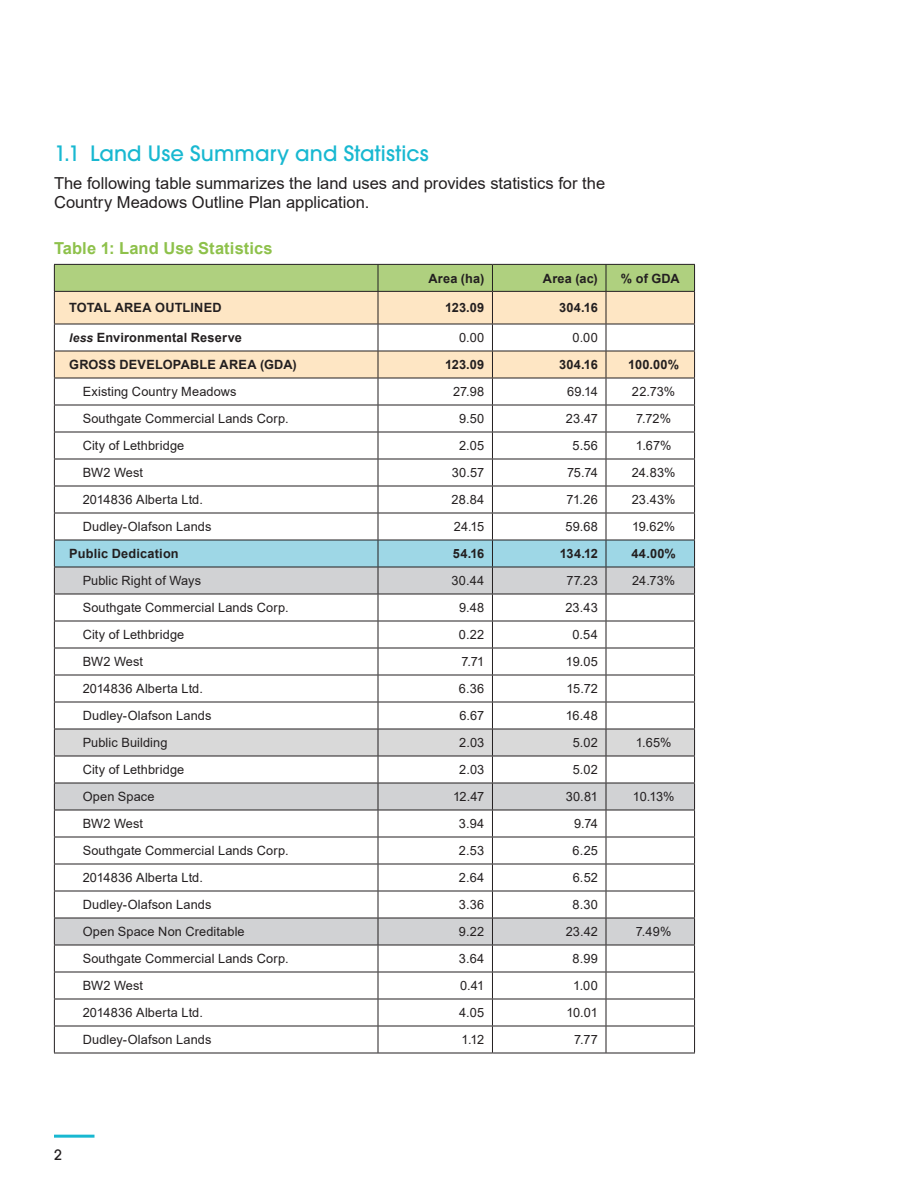
<style>
.page{position:relative;width:918px;height:1188px;background:#fff}
.page>*{position:absolute;margin:0;border:0;box-sizing:border-box;transform-origin:0 0}
.t1{font:500 21px "ITC Avant Garde Pro";letter-spacing:.005em;color:#18b8d1}
.Paragraph_Style_1{font:16.5px/19.5px "Arial";color:#231f20}
.Paragraph_Style_1-2{font:700 16.5px "Arial";letter-spacing:.005em;color:#8ec14b}
.t2{font:500 14.25px "ITC Avant Garde Pro";color:#231f20}
.Cell_Body{font:12.75px "Arial";letter-spacing:.01em;color:#231f20}
.Cell_Heading{font:12.75px "Arial";letter-spacing:.01em;color:#231f20}
.Cell_Heading-2{font:700 12.75px "Arial";letter-spacing:.015em;color:#231f20}
.Cell_Body-2{font:700 12.75px "Arial";letter-spacing:.02em;color:#231f20}
.s1{font-style:italic;font-size:12px}
</style>
<div class="page">
<hr style="left:54px;top:1135px;width:40px;height:3px;background:#18b8d1">
<div style="left:55px;top:292px;width:639px;height:32px;background:#fee6c4"></div>
<svg style="left:54px;top:264px;width:641px;height:27px"></svg>
<hr style="left:54px;top:291px;width:324px;height:1px;background:#231f20">
<hr style="left:54px;top:292px;width:1px;height:32px;background:#231f20">
<hr style="left:378px;top:291px;width:114px;height:1px;background:#231f20">
<hr style="left:378px;top:292px;width:1px;height:32px;background:#231f20">
<hr style="left:492px;top:291px;width:114px;height:1px;background:#231f20">
<hr style="left:492px;top:292px;width:1px;height:32px;background:#231f20">
<hr style="left:606px;top:291px;width:89px;height:1px;background:#231f20">
<hr style="left:606px;top:292px;width:1px;height:32px;background:#231f20">
<hr style="left:694px;top:292px;width:1px;height:32px;background:#231f20">
<hr style="left:54px;top:1053px;width:324px;height:1px;background:#231f20">
<hr style="left:378px;top:1053px;width:114px;height:1px;background:#231f20">
<hr style="left:492px;top:1053px;width:114px;height:1px;background:#231f20">
<hr style="left:606px;top:1053px;width:89px;height:1px;background:#231f20">
<svg style="left:54px;top:324px;width:641px;height:729px"></svg>
<hr style="left:378px;top:648px;width:114px;height:1px;background:#231f20">
<hr style="left:492px;top:648px;width:114px;height:1px;background:#231f20">
<p class="t1" style="left:54px;top:140px;width:376px">1.1 Land Use Summary and Statistics</p>
<p class="Paragraph_Style_1" style="left:54px;top:173px;width:553px">The following table summarizes the land uses and provides statistics for the<br>Country Meadows Outline Plan application.</p>
<p class="Paragraph_Style_1-2" style="left:54px;top:236px;width:220px">Table 1: Land Use Statistics</p>
<p class="Cell_Heading-2" style="left:428px;top:269px;width:57px">Area (ha)</p>
<p class="Cell_Heading-2" style="left:543px;top:269px;width:56px">Area (ac)</p>
<p class="Cell_Heading-2" style="left:621px;top:269px;width:61px">% of GDA</p>
<p class="Cell_Heading-2" style="left:69px;top:299px;width:154px">TOTAL AREA OUTLINED</p>
<p class="Cell_Body-2" style="left:445px;top:299px;width:41px">123.09</p>
<p class="Cell_Body-2" style="left:559px;top:299px;width:40px">304.16</p>
<p class="Cell_Heading-2" style="left:69px;top:329px;width:174px"><span class="s1">less</span> Environmental Reserve</p>
<p class="Cell_Body" style="left:459px;top:329px;width:27px">0.00</p>
<p class="Cell_Body" style="left:573px;top:329px;width:27px">0.00</p>
<p class="Cell_Heading-2" style="left:69px;top:356px;width:229px">GROSS DEVELOPABLE AREA (GDA)</p>
<p class="Cell_Body-2" style="left:445px;top:356px;width:41px">123.09</p>
<p class="Cell_Body-2" style="left:559px;top:356px;width:40px">304.16</p>
<p class="Cell_Body-2" style="left:628px;top:356px;width:52px">100.00%</p>
<p class="Cell_Body" style="left:83px;top:383px;width:155px">Existing Country Meadows</p>
<p class="Cell_Body" style="left:453px;top:383px;width:33px">27.98</p>
<p class="Cell_Body" style="left:567px;top:383px;width:32px">69.14</p>
<p class="Cell_Body" style="left:632px;top:383px;width:45px">22.73%</p>
<p class="Cell_Heading" style="left:83px;top:410px;width:207px">Southgate Commercial Lands Corp.</p>
<p class="Cell_Body" style="left:459px;top:410px;width:27px">9.50</p>
<p class="Cell_Body" style="left:566px;top:410px;width:33px">23.47</p>
<p class="Cell_Body" style="left:636px;top:410px;width:36px">7.72%</p>
<p class="Cell_Heading" style="left:83px;top:437px;width:103px">City of Lethbridge</p>
<p class="Cell_Body" style="left:459px;top:437px;width:27px">2.05</p>
<p class="Cell_Body" style="left:572px;top:437px;width:27px">5.56</p>
<p class="Cell_Body" style="left:636px;top:437px;width:37px">1.67%</p>
<p class="Cell_Heading" style="left:83px;top:464px;width:62px">BW2 West</p>
<p class="Cell_Body" style="left:452px;top:464px;width:34px">30.57</p>
<p class="Cell_Body" style="left:567px;top:464px;width:32px">75.74</p>
<p class="Cell_Body" style="left:632px;top:464px;width:45px">24.83%</p>
<p class="Cell_Heading" style="left:83px;top:491px;width:122px">2014836 Alberta Ltd.</p>
<p class="Cell_Body" style="left:452px;top:491px;width:34px">28.84</p>
<p class="Cell_Body" style="left:566px;top:491px;width:33px">71.26</p>
<p class="Cell_Body" style="left:632px;top:491px;width:45px">23.43%</p>
<p class="Cell_Heading" style="left:83px;top:518px;width:130px">Dudley-Olafson Lands</p>
<p class="Cell_Body" style="left:454px;top:518px;width:32px">24.15</p>
<p class="Cell_Body" style="left:565px;top:518px;width:34px">59.68</p>
<p class="Cell_Body" style="left:632px;top:518px;width:45px">19.62%</p>
<p class="Cell_Heading-2" style="left:69px;top:545px;width:111px">Public Dedication</p>
<p class="Cell_Body-2" style="left:453px;top:545px;width:33px">54.16</p>
<p class="Cell_Body-2" style="left:560px;top:545px;width:40px">134.12</p>
<p class="Cell_Body-2" style="left:631px;top:545px;width:46px">44.00%</p>
<p class="Cell_Body" style="left:83px;top:572px;width:120px">Public Right of Ways</p>
<p class="Cell_Body" style="left:452px;top:572px;width:34px">30.44</p>
<p class="Cell_Body" style="left:566px;top:572px;width:33px">77.23</p>
<p class="Cell_Body" style="left:632px;top:572px;width:44px">24.73%</p>
<p class="Cell_Heading" style="left:83px;top:599px;width:207px">Southgate Commercial Lands Corp.</p>
<p class="Cell_Body" style="left:459px;top:599px;width:27px">9.48</p>
<p class="Cell_Body" style="left:565px;top:599px;width:34px">23.43</p>
<p class="Cell_Body" style="left:83px;top:626px;width:103px">City of Lethbridge</p>
<p class="Cell_Body" style="left:459px;top:626px;width:27px">0.22</p>
<p class="Cell_Body" style="left:572px;top:626px;width:27px">0.54</p>
<p class="Cell_Heading" style="left:83px;top:653px;width:62px">BW2 West</p>
<p class="Cell_Body" style="left:462px;top:653px;width:24px">7.71</p>
<p class="Cell_Body" style="left:566px;top:653px;width:33px">19.05</p>
<p class="Cell_Heading" style="left:83px;top:680px;width:122px">2014836 Alberta Ltd.</p>
<p class="Cell_Body" style="left:459px;top:680px;width:27px">6.36</p>
<p class="Cell_Body" style="left:567px;top:680px;width:33px">15.72</p>
<p class="Cell_Heading" style="left:83px;top:707px;width:130px">Dudley-Olafson Lands</p>
<p class="Cell_Body" style="left:459px;top:707px;width:27px">6.67</p>
<p class="Cell_Body" style="left:566px;top:707px;width:34px">16.48</p>
<p class="Cell_Body" style="left:83px;top:734px;width:86px">Public Building</p>
<p class="Cell_Body" style="left:459px;top:734px;width:27px">2.03</p>
<p class="Cell_Body" style="left:573px;top:734px;width:27px">5.02</p>
<p class="Cell_Body" style="left:636px;top:734px;width:37px">1.65%</p>
<p class="Cell_Body" style="left:83px;top:761px;width:103px">City of Lethbridge</p>
<p class="Cell_Body" style="left:459px;top:761px;width:27px">2.03</p>
<p class="Cell_Body" style="left:573px;top:761px;width:27px">5.02</p>
<p class="Cell_Body" style="left:83px;top:788px;width:73px">Open Space</p>
<p class="Cell_Body" style="left:453px;top:788px;width:33px">12.47</p>
<p class="Cell_Body" style="left:566px;top:788px;width:34px">30.81</p>
<p class="Cell_Body" style="left:633px;top:788px;width:43px">10.13%</p>
<p class="Cell_Heading" style="left:83px;top:815px;width:62px">BW2 West</p>
<p class="Cell_Body" style="left:459px;top:815px;width:27px">3.94</p>
<p class="Cell_Body" style="left:574px;top:815px;width:25px">9.74</p>
<p class="Cell_Heading" style="left:83px;top:842px;width:207px">Southgate Commercial Lands Corp.</p>
<p class="Cell_Body" style="left:459px;top:842px;width:27px">2.53</p>
<p class="Cell_Body" style="left:573px;top:842px;width:27px">6.25</p>
<p class="Cell_Heading" style="left:83px;top:869px;width:122px">2014836 Alberta Ltd.</p>
<p class="Cell_Body" style="left:459px;top:869px;width:27px">2.64</p>
<p class="Cell_Body" style="left:573px;top:869px;width:27px">6.52</p>
<p class="Cell_Heading" style="left:83px;top:896px;width:130px">Dudley-Olafson Lands</p>
<p class="Cell_Body" style="left:459px;top:896px;width:27px">3.36</p>
<p class="Cell_Body" style="left:572px;top:896px;width:27px">8.30</p>
<p class="Cell_Body" style="left:83px;top:923px;width:164px">Open Space Non Creditable</p>
<p class="Cell_Body" style="left:459px;top:923px;width:27px">9.22</p>
<p class="Cell_Body" style="left:566px;top:923px;width:34px">23.42</p>
<p class="Cell_Body" style="left:636px;top:923px;width:37px">7.49%</p>
<p class="Cell_Heading" style="left:83px;top:950px;width:207px">Southgate Commercial Lands Corp.</p>
<p class="Cell_Body" style="left:459px;top:950px;width:27px">3.64</p>
<p class="Cell_Body" style="left:572px;top:950px;width:27px">8.99</p>
<p class="Cell_Heading" style="left:83px;top:977px;width:62px">BW2 West</p>
<p class="Cell_Body" style="left:460px;top:977px;width:26px">0.41</p>
<p class="Cell_Body" style="left:573px;top:977px;width:26px">1.00</p>
<p class="Cell_Heading" style="left:83px;top:1004px;width:122px">2014836 Alberta Ltd.</p>
<p class="Cell_Body" style="left:459px;top:1004px;width:27px">4.05</p>
<p class="Cell_Body" style="left:566px;top:1004px;width:33px">10.01</p>
<p class="Cell_Heading" style="left:83px;top:1031px;width:130px">Dudley-Olafson Lands</p>
<p class="Cell_Body" style="left:462px;top:1031px;width:24px">1.12</p>
<p class="Cell_Body" style="left:574px;top:1031px;width:25px">7.77</p>
<p class="t2" style="left:54px;top:1146px;width:9px">2</p>
</div>
